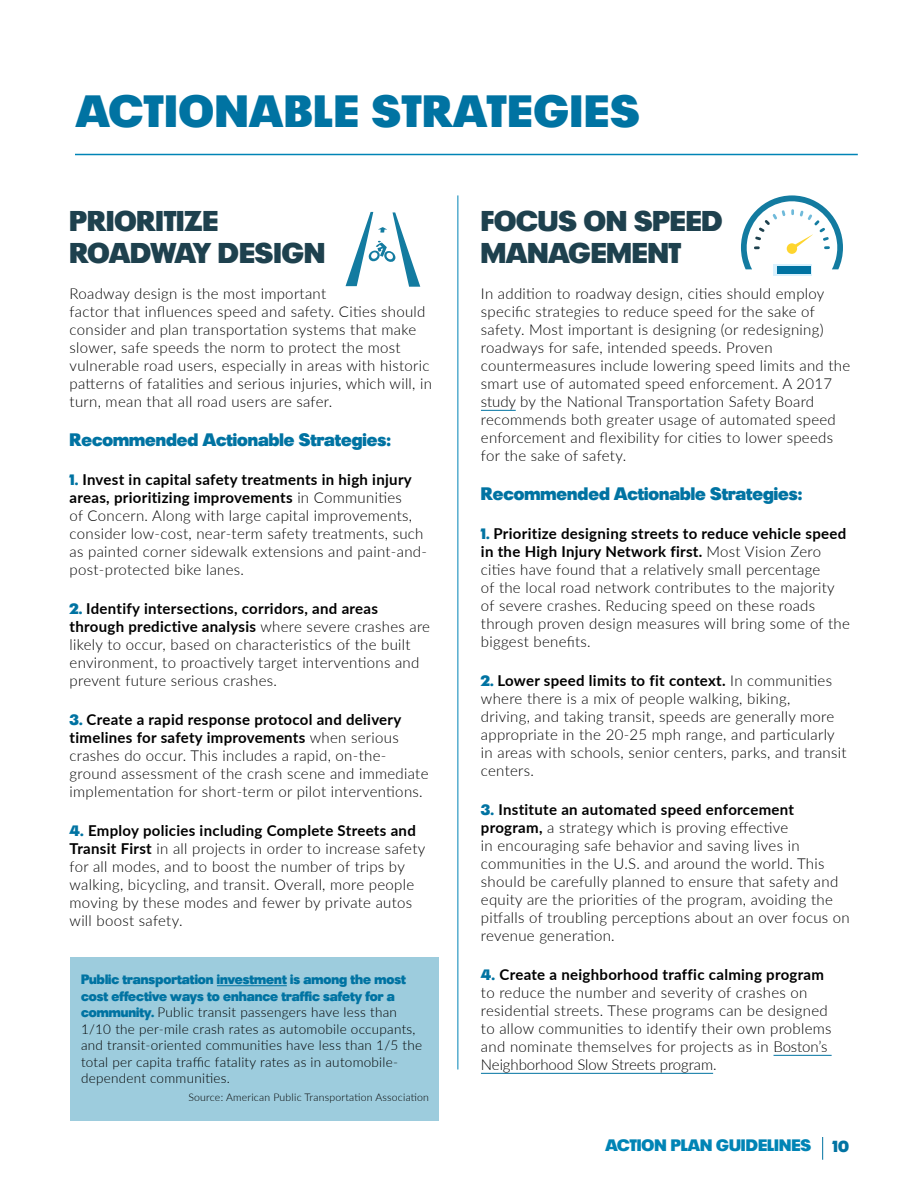
<style>
.page{position:relative;width:918px;height:1188px;background:#fff}
.page>*{position:absolute;margin:0;border:0;box-sizing:border-box;transform-origin:0 0}
.t1{font:900 45px "Plak W01";letter-spacing:.025em;color:#0073a2}
.t2{font:900 28.5px/31.5px "Plak W01";color:#1e414e}
.t3{font:900 18px "Plak W01";color:#0073a2}
.t4{font:900 16.5px "Plak W01";color:#0084b5}
.t5{font:900 15.9px "Plak W01";color:#0073a2}
.t6{font:300 15px/18px "Lato";letter-spacing:.02em;color:#000}
.t7{font:300 13.5px/16.5px "Lato";letter-spacing:.02em;color:#000}
.t8{font:900 13.5px/16.5px "Plak W01";color:#0073a2}
.t9{font:300 10.5px "Lato";letter-spacing:.02em;color:#000}
.s1{font-family:"Plak W01";font-weight:900;color:#0073a2}
.s2{font-weight:700}
</style>
<div class="page">
<svg style="left:822px;top:1137px;width:1px;height:23px"></svg>
<hr style="left:458px;top:195px;width:1px;height:874px;background:#0084b6">
<hr style="left:481px;top:410px;width:35px;height:1px;background:#0073a2">
<hr style="left:774px;top:1055px;width:58px;height:1px;background:#0073a2">
<hr style="left:481px;top:1073px;width:232px;height:1px;background:#0073a2">
<hr style="left:75px;top:154px;width:783px;height:1px;background:#0084b6">
<svg style="left:346px;top:212px;width:74px;height:75px"></svg>
<svg style="left:741px;top:195px;width:102px;height:74px"></svg>
<svg style="left:773px;top:265px;width:39px;height:11px"></svg>
<div style="left:777px;top:267px;width:33px;height:7px;background:#0073a2"></div>
<div style="left:787px;top:243px;width:10px;height:11px;background:#fed52e;border-radius:50%"></div>
<div style="left:70px;top:957px;width:369px;height:164px;background:#9dccdd"></div>
<hr style="left:217px;top:985px;width:70px;height:1px;background:#0073a2">
<h1 class="t1" style="left:76px;top:83px;width:536px">Actionable strategies</h1>
<h2 class="t2" style="left:70px;top:205px;width:133px">Prioritize<br>Roadwa</h2>
<h2 class="t2" style="left:193px;top:237px;width:133px">y Design</h2>
<p class="t6" style="left:70px;top:284px;width:364px">Roadway design is the most important<br>factor that influences speed and safety. Cities should consider and plan transportation systems that make slower, safe speeds the norm to protect the most vulnerable road users, especially in areas with historic patterns of fatalities and serious injuries, which will, in turn, mean that all road users are safer.</p>
<p class="t3" style="left:70px;top:428px;width:323px">Recommended Actionable Strategies:</p>
<p class="t6" style="left:70px;top:470px;width:359px"><span class="s1">1.</span> <span class="s2">Invest in capital safety treatments in high injury areas, prioritizing improvements</span> in Communities<br>of Concern. Along with large capital improvements, consider low-cost, near-term safety treatments, such as painted corner sidewalk extensions and paint-and&shy;post-protected bike lanes.</p>
<p class="t6" style="left:70px;top:599px;width:362px"><span class="s1">2.</span> <span class="s2">Identify intersections, corridors, and areas through predictive analysis</span> where severe crashes are likely to occur, based on characteristics of the built environment, to proactively target interventions and prevent future serious crashes.</p>
<p class="t6" style="left:70px;top:710px;width:360px"><span class="s1">3.</span> <span class="s2">Create a rapid response protocol and delivery timelines for safety improvements</span> when serious crashes do occur. This includes a rapid, on-the&shy;ground assessment of the crash scene and immediate implementation for short-term or pilot interventions.</p>
<p class="t6" style="left:70px;top:821px;width:357px"><span class="s1">4.</span> <span class="s2">Employ policies including Complete Streets and Transit First</span> in all projects in order to increase safety for all modes, and to boost the number of trips by walking, bicycling, and transit. Overall, more people moving by these modes and fewer by private autos will boost safety.</p>
<p class="t8" style="left:81px;top:971px;width:326px">Public transportation investment is among the most cost effective ways to enhance traffic safety for a</p>
<p class="t7" style="left:81px;top:1003px;width:343px"><span class="s1">community.</span> Public transit passengers have less than 1/10 the per-mile crash rates as automobile occupants, and transit-oriented communities have less than 1/5 the total per capita traffic fatality rates as in automobile&shy;dependent communities.</p>
<p class="t9" style="left:188px;top:1090px;width:242px">Source: American Public Transportation Association</p>
<h2 class="t2" style="left:481px;top:205px;width:190px">Focus on Speed<br>Manage</h2>
<h2 class="t2" style="left:607px;top:237px;width:76px">ment</h2>
<p class="t6" style="left:481px;top:284px;width:371px">In addition to roadway design, cities should employ specific strategies to reduce speed for the sake of safety. Most important is designing (or redesigning) roadways for safe, intended speeds. Proven countermeasures include lowering speed limits and the smart use of automated speed enforcement. A 2017 study by the National Transportation Safety Board recommends both greater usage of automated speed enforcement and flexibility for cities to lower speeds for the sake of safety.</p>
<p class="t3" style="left:481px;top:482px;width:323px">Recommended Actionable Strategies:</p>
<p class="t6" style="left:481px;top:524px;width:370px"><span class="s1">1.</span> <span class="s2">Prioritize designing streets to reduce vehicle speed in the High Injury Network first.</span> Most Vision Zero cities have found that a relatively small percentage<br>of the local road network contributes to the majority of severe crashes. Reducing speed on these roads through proven design measures will bring some of the biggest benefits.</p>
<p class="t6" style="left:481px;top:671px;width:367px"><span class="s1">2.</span> <span class="s2">Lower speed limits to fit context.</span> In communities where there is a mix of people walking, biking,<br>driving, and taking transit, speeds are generally more appropriate in the 20-25 mph range, and particularly in areas with schools, senior centers, parks, and transit centers.</p>
<p class="t6" style="left:481px;top:800px;width:370px"><span class="s1">3.</span> <span class="s2">Institute an automated speed enforcement program,</span> a strategy which is proving effective<br>in encouraging safe behavior and saving lives in communities in the U.S. and around the world. This should be carefully planned to ensure that safety and equity are the priorities of the program, avoiding the pitfalls of troubling perceptions about an over focus on revenue generation.</p>
<p class="t6" style="left:481px;top:965px;width:352px"><span class="s1">4.</span> <span class="s2">Create a neighborhood traffic calming program </span>to reduce the number and severity of crashes on residential streets. These programs can be designed to allow communities to identify their own problems and nominate themselves for projects as in Boston’s Neighborhood Slow Streets program.</p>
<p class="t4" style="left:606px;top:1135px;width:207px">Action Plan Guidelines</p>
<p class="t5" style="left:832px;top:1137px;width:18px">10</p>
</div>
